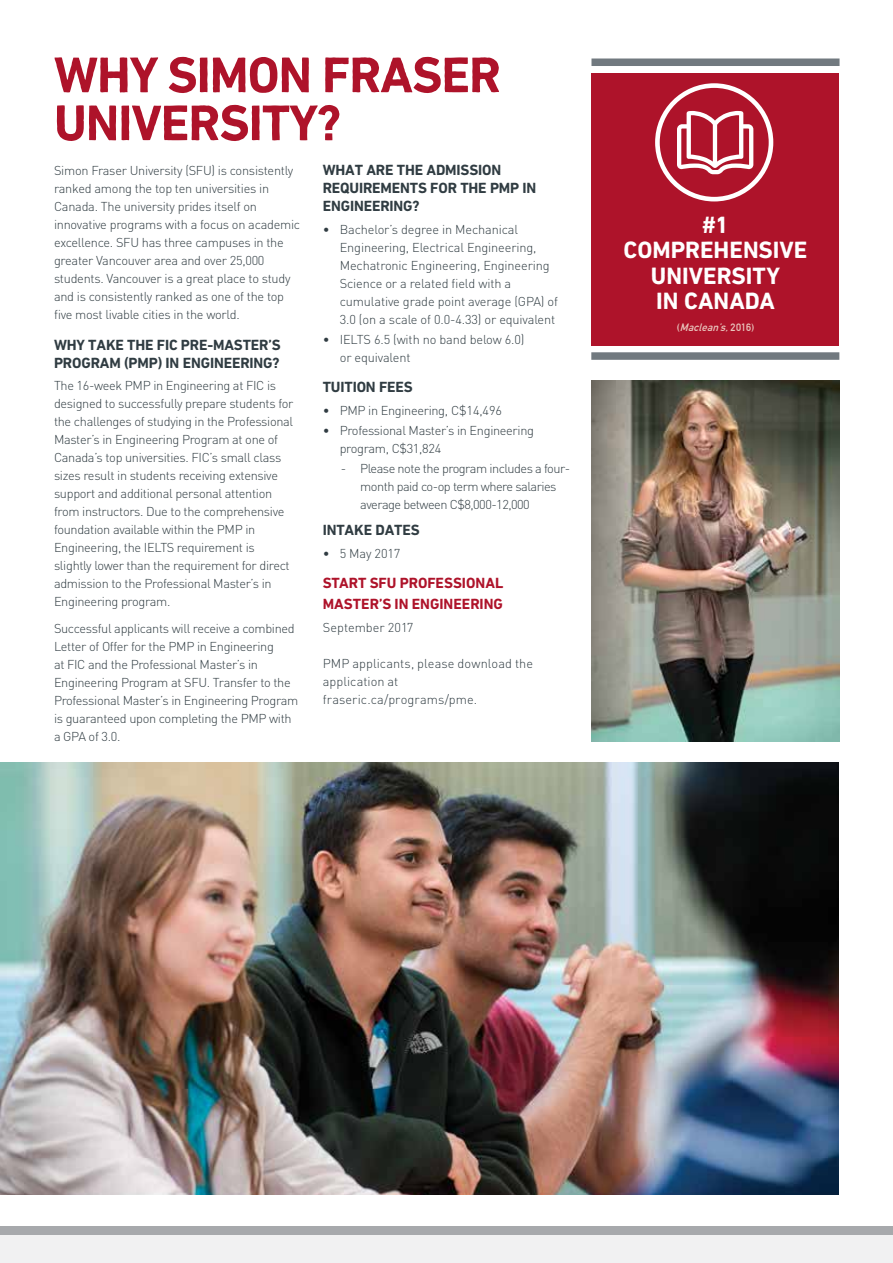
<style>
.page{position:relative;width:893px;height:1263px;background:#fff}
.page>*{position:absolute;margin:0;border:0;box-sizing:border-box;transform-origin:0 0}
.t1{font:700 51px/48px "DIN Rough";letter-spacing:-.02em;color:#ae132a}
.t2{font:700 24px/25.5px "DIN Rough";color:#fff;text-align:center}
.t3{font:700 15px/18px "DIN Rough";letter-spacing:-.01em;color:#303c42}
.t4{font:700 15px/21px "DIN Rough";color:#ae132a}
.t5{font:300 12.75px/18px "DIN Pro";letter-spacing:-.025em;color:#303c42}
.t6{font:300 12.75px/18px "DIN Pro";letter-spacing:.005em;color:#303c42}
.t7{font:300 12.75px "DIN Pro";color:#303c42}
.t8{font:italic 700 10.5px "DIN Alternate";color:#e9c6bd}
.s1{font-style:normal}
</style>
<div class="page">
<div style="left:0;top:1234px;width:893px;height:29px;background:#f1f1f2"></div>
<div style="left:0;top:1226px;width:893px;height:8px;background:#a7a9ac"></div>
<img style="left:0;top:762px;width:839px;height:433px">
<img style="left:591px;top:381px;width:248px;height:360px">
<div style="left:591px;top:59px;width:248px;height:7px;background:#71797f"></div>
<div style="left:591px;top:352px;width:248px;height:8px;background:#71797f"></div>
<div style="left:591px;top:73px;width:248px;height:272px;background:#ae132a"></div>
<div style="left:655px;top:83px;width:118px;height:118px;border:5px solid #fff;border-radius:50%"></div>
<svg style="left:677px;top:111px;width:76px;height:63px"></svg>
<h1 class="t1" style="left:54px;top:51px;width:448px">WHY SIMON FRASER<br>UNIVERSITY?</h1>
<p class="t5" style="left:54px;top:161px;width:248px">Simon Fraser University (SFU) is consistently ranked among the top ten universities in Canada. The university prides itself on innovative programs with a focus on academic excellence. SFU has three campuses in the greater Vancouver area and over 25,000 students. Vancouver is a great place to study and is consistently ranked as one of the top five most livable cities in the world.</p>
<p class="t3" style="left:54px;top:336px;width:228px">WHY TAKE THE FIC PRE-MASTER’S<br>PROGRAM (PMP) IN ENGINEERING?</p>
<p class="t5" style="left:54px;top:376px;width:241px">The 16-week PMP in Engineering at FIC is designed to successfully prepare students for the challenges of studying in the Professional Master’s in Engineering Program at one of Canada’s top universities. FIC’s small class sizes result in students receiving extensive support and additional personal attention from instructors. Due to the comprehensive foundation available within the PMP in Engineering, the IELTS requirement is slightly lower than the requirement for direct admission to the Professional Master’s in Engineering program.</p>
<p class="t5" style="left:54px;top:619px;width:246px">Successful applicants will receive a combined Letter of Offer for the PMP in Engineering<br>at FIC and the Professional Master’s in Engineering Program at SFU. Transfer to the Professional Master’s in Engineering Program is guaranteed upon completing the PMP with a GPA of 3.0.</p>
<p class="t3" style="left:323px;top:161px;width:215px">WHAT ARE THE ADMISSION<br>REQUIREMENTS FOR THE PMP IN<br>ENGINEERING?</p>
<p class="t5" style="left:340px;top:219px;width:220px;text-indent:-17px">• Bachelor’s degree in Mechanical Engineering, Electrical Engineering, Mechatronic Engineering, Engineering Science or a related field with a cumulative grade point average (GPA) of 3.0 (on a scale of 0.0-4.33) or equivalent</p>
<p class="t5" style="left:340px;top:330px;width:186px;text-indent:-17px">• IELTS 6.5 (with no band below 6.0) or equivalent</p>
<p class="t3" style="left:323px;top:378px;width:92px">TUITION FEES</p>
<p class="t5" style="left:323px;top:401px;width:181px">• PMP in Engineering, C$14,496</p>
<p class="t5" style="left:340px;top:421px;width:196px;text-indent:-17px">• Professional Master’s in Engineering program, C$31,824</p>
<p class="t5" style="left:360px;top:459px;width:211px;text-indent:-19px">- Please note the program includes a four&shy;month paid co-op term where salaries average between C$8,000-12,000</p>
<p class="t3" style="left:323px;top:521px;width:98px">INTAKE DATES</p>
<p class="t5" style="left:323px;top:544px;width:79px">• 5 May 2017</p>
<p class="t4" style="left:323px;top:573px;width:182px">START SFU PROFESSIONAL<br>MASTER’S IN ENGINEERING</p>
<p class="t7" style="left:323px;top:618px;width:92px">September 2017</p>
<p class="t6" style="left:323px;top:654px;width:212px">PMP applicants, please download the application at fraseric.ca/programs/pme.</p>
<h2 class="t2" style="left:624px;top:212px;width:185px">#1<br>COMPREHENSIVE<br>UNIVERSITY<br>IN CANADA</h2>
<p class="t8" style="left:677px;top:319px;width:79px"><span class="s1">(</span> Maclean’s,<span class="s1">2 0 1 6 )</span></p>
</div>
